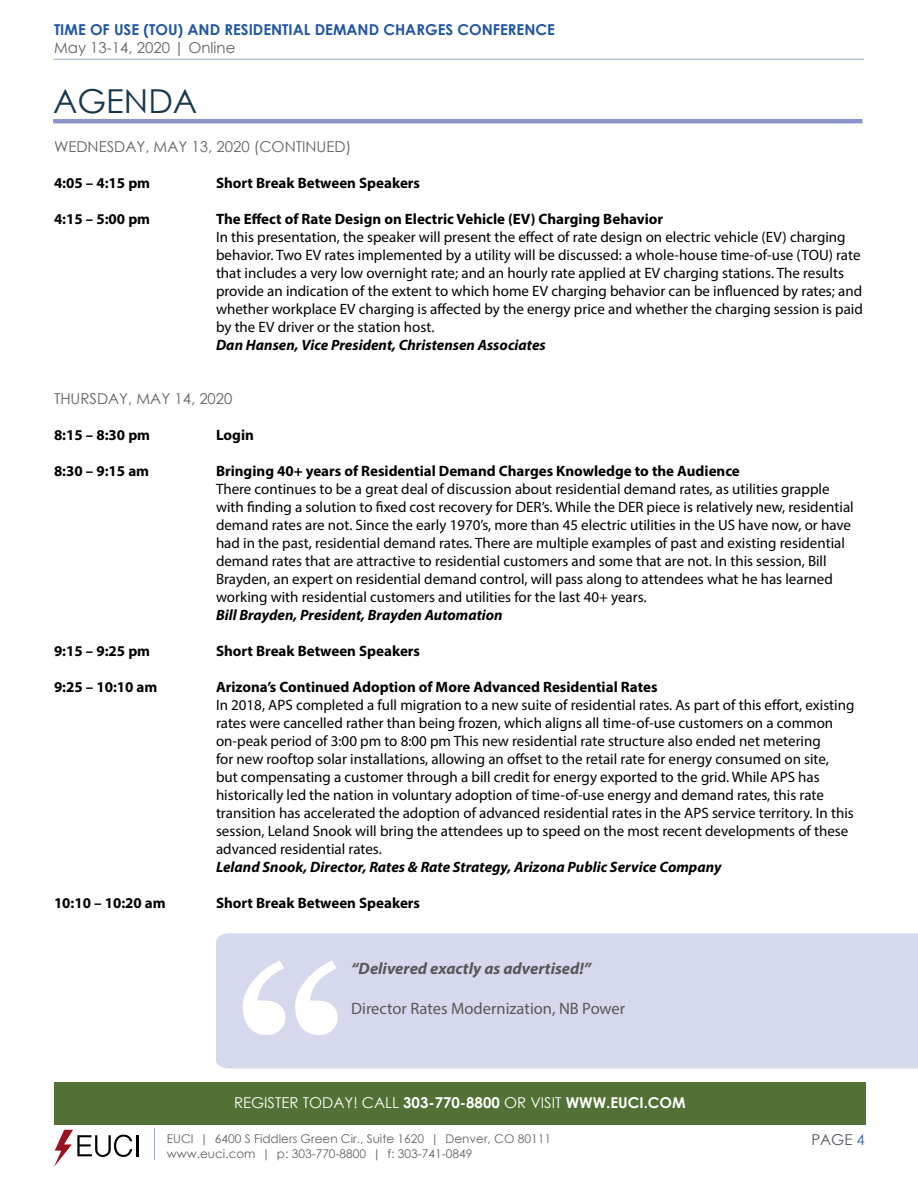
<style>
.page{position:relative;width:918px;height:1188px;background:#fff}
.page>*{position:absolute;margin:0;border:0;box-sizing:border-box;transform-origin:0 0}
.t1{font:33px "Century Gothic";color:#16364c}
.t2{font:16.5px "Myriad Pro";color:#575759}
.t3{font:italic 700 16.5px "Myriad Pro";color:#575759}
.t4{font:15px/18px "Myriad Pro";color:#000}
.t5{font:700 15px "Myriad Pro";color:#000}
.t6{font:italic 700 15px "Myriad Pro";color:#000}
.t7{font:15px "Century Gothic";color:#636365}
.t8{font:700 15px "Century Gothic";color:#2055a5}
.t9{font:15px "Century Gothic";color:#fff}
.t10{font:15px "Century Gothic";color:#52555b}
.t11{font:12px "Century Gothic";color:#636365}
.s1{font-weight:700}
.s2{color:#3d6ba7}
</style>
<div class="page">
<hr style="left:54px;top:59px;width:810px;height:1px;background:#3d6ba7">
<hr style="left:137px;top:1135px;width:2px;height:21px;background:#000">
<svg style="left:54px;top:1130px;width:78px;height:37px"></svg>
<hr style="left:154px;top:1128px;width:1px;height:32px;background:#9daac2">
<div style="left:54px;top:1082px;width:812px;height:42px;background:#527134"></div>
<hr style="left:53px;top:119px;width:809px;height:4px;background:#8a96ca">
<div style="left:216px;top:933px;width:702px;height:136px;background:#d6d9ed"></div>
<svg style="left:243px;top:961px;width:95px;height:74px"></svg>
<p class="t8" style="left:54px;top:19px;width:503px">TIME OF USE (TOU) AND RESIDENTIAL DEMAND CHARGES CONFERENCE</p>
<p class="t7" style="left:54px;top:37px;width:183px">May 13-14, 2020 | Online</p>
<h1 class="t1" style="left:53px;top:78px;width:146px">AGENDA</h1>
<p class="t7" style="left:54px;top:136px;width:299px">WEDNESDAY, MAY 13, 2020 (CONTINUED)</p>
<p class="t5" style="left:54px;top:173px;width:98px">4:05 – 4:15 pm</p>
<p class="t5" style="left:216px;top:173px;width:206px">Short Break Between Speakers</p>
<p class="t5" style="left:54px;top:209px;width:98px">4:15 – 5:00 pm</p>
<p class="t5" style="left:216px;top:209px;width:449px">The Effect of Rate Design on Electric Vehicle (EV) Charging Behavior</p>
<p class="t4" style="left:216px;top:228px;width:648px">In this presentation, the speaker will present the effect of rate design on electric vehicle (EV) charging behavior. Two EV rates implemented by a utility will be discussed: a whole-house time-of-use (TOU) rate that includes a very low overnight rate; and an hourly rate applied at EV charging stations. The results provide an indication of the extent to which home EV charging behavior can be influenced by rates; and whether workplace EV charging is affected by the energy price and whether the charging session is paid by the EV driver or the station host.</p>
<p class="t6" style="left:216px;top:335px;width:331px">Dan Hansen, Vice President, Christensen Associates</p>
<p class="t7" style="left:54px;top:388px;width:180px">THURSDAY, MAY 14, 2020</p>
<p class="t5" style="left:54px;top:425px;width:98px">8:15 – 8:30 pm</p>
<p class="t5" style="left:216px;top:425px;width:39px">Login</p>
<p class="t5" style="left:54px;top:461px;width:97px">8:30 – 9:15 am</p>
<p class="t5" style="left:216px;top:461px;width:525px">Bringing 40+ years of Residential Demand Charges Knowledge to the Audience</p>
<p class="t4" style="left:216px;top:480px;width:639px">There continues to be a great deal of discussion about residential demand rates, as utilities grapple with finding a solution to fixed cost recovery for DER’s. While the DER piece is relatively new, residential demand rates are not. Since the early 1970’s, more than 45 electric utilities in the US have now, or have had in the past, residential demand rates. There are multiple examples of past and existing residential demand rates that are attractive to residential customers and some that are not. In this session, Bill Brayden, an expert on residential demand control, will pass along to attendees what he has learned working with residential customers and utilities for the last 40+ years.</p>
<p class="t6" style="left:216px;top:605px;width:288px">Bill Brayden, President, Brayden Automation</p>
<p class="t5" style="left:54px;top:641px;width:98px">9:15 – 9:25 pm</p>
<p class="t5" style="left:216px;top:641px;width:206px">Short Break Between Speakers</p>
<p class="t5" style="left:54px;top:677px;width:105px">9:25 – 10:10 am</p>
<p class="t5" style="left:216px;top:677px;width:443px">Arizona’s Continued Adoption of More Advanced Residential Rates</p>
<p class="t4" style="left:216px;top:696px;width:640px">In 2018, APS completed a full migration to a new suite of residential rates. As part of this effort, existing rates were cancelled rather than being frozen, which aligns all time-of-use customers on a common on-peak period of 3:00 pm to 8:00 pm This new residential rate structure also ended net metering<br>for new rooftop solar installations, allowing an offset to the retail rate for energy consumed on site,<br>but compensating a customer through a bill credit for energy exported to the grid. While APS has historically led the nation in voluntary adoption of time-of-use energy and demand rates, this rate transition has accelerated the adoption of advanced residential rates in the APS service territory. In this session, Leland Snook will bring the attendees up to speed on the most recent developments of these advanced residential rates.</p>
<p class="t6" style="left:216px;top:857px;width:507px">Leland Snook, Director, Rates &amp; Rate Strategy, Arizona Public Service Company</p>
<p class="t5" style="left:54px;top:893px;width:113px">10:10 – 10:20 am</p>
<p class="t5" style="left:216px;top:893px;width:206px">Short Break Between Speakers</p>
<p class="t3" style="left:351px;top:958px;width:242px">“Delivered exactly as advertised!”</p>
<p class="t2" style="left:351px;top:998px;width:276px">Director Rates Modernization, NB Power</p>
<p class="t9" style="left:234px;top:1092px;width:453px">REGISTER TODAY! CALL <span class="s1">303-770-8800</span> OR VISIT <span class="s1">WWW.EUCI.COM</span></p>
<p class="t11" style="left:167px;top:1130px;width:386px">EUCI | 6400 S Fiddlers Green Cir., Suite 1620 | Denver, CO 80111</p>
<p class="t10" style="left:811px;top:1129px;width:55px">PAGE <span class="s2">4</span></p>
<p class="t11" style="left:167px;top:1145px;width:307px">www.euci.com | p: 303-770-8800 | f: 303-741-0849</p>
</div>
